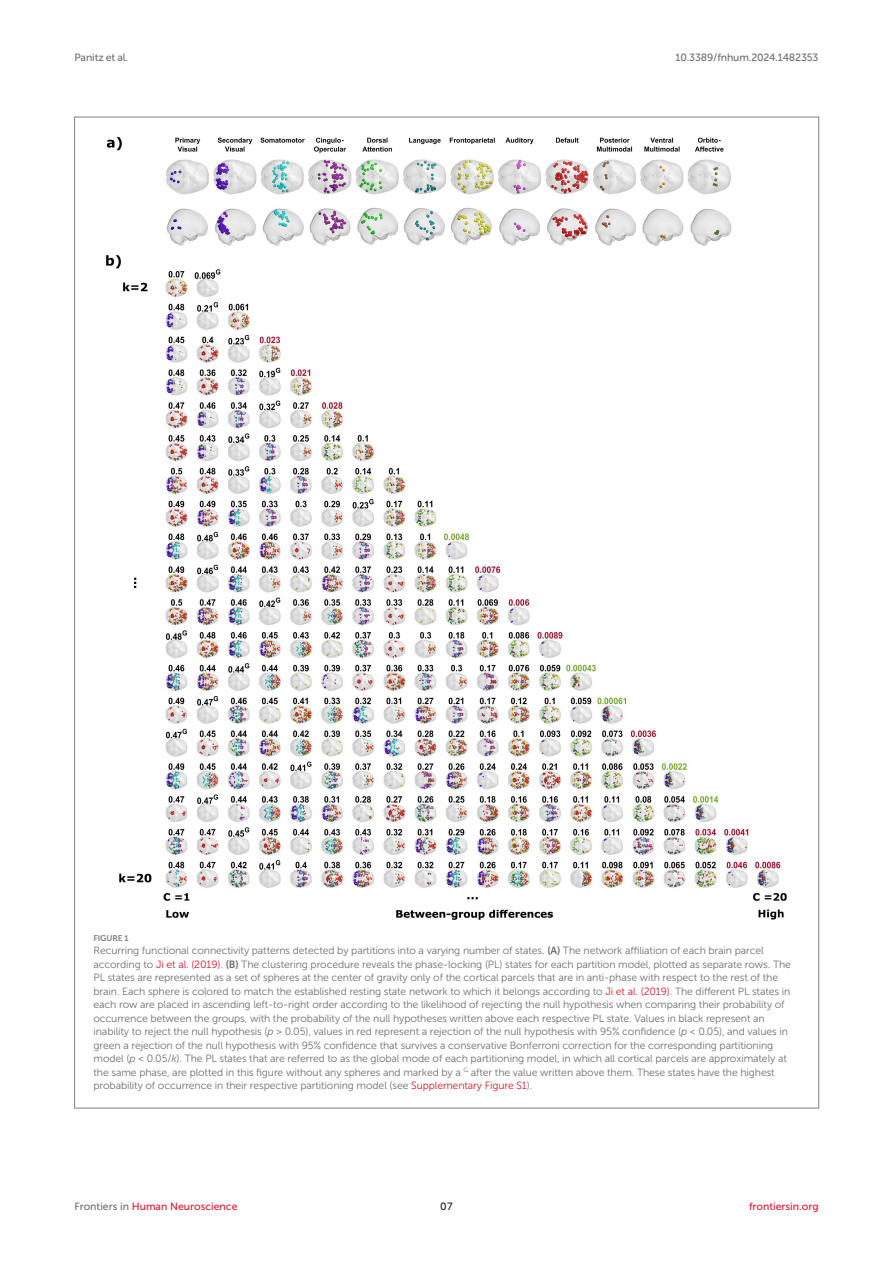
<style>
.page{position:relative;width:893px;height:1263px;background:#fff}
.page>*{position:absolute;margin:0;border:0;box-sizing:border-box;transform-origin:0 0}
.FIG_LEG{font:10.5px/13.5px "Museo Sans 300";letter-spacing:-.01em;color:#706f70}
.t1{font:10.5px "Museo Sans 500";color:#d51a2c}
.t2{font:10.5px "Museo Sans 500";letter-spacing:-.015em;color:#706f70}
.t3{font:10.5px "Museo Sans 500";color:#1b1c1b}
.FIG_HD{font:8.25px "Museo Sans 700";letter-spacing:-.01em;color:#7e7f7f}
.s1{font-family:"Museo Sans 700"}
.s2{color:#d51a2c}
.s3{font-style:italic}
.s4{color:#706f70}
</style>
<div class="page">
<img style="left:106px;top:137px;width:681px;height:783px">
<p class="t2" style="left:74px;top:51px;width:55px">Panitz et al.</p>
<p class="t2" style="left:675px;top:51px;width:145px">10.3389/fnhum.2024.1482353</p>
<p class="FIG_HD" style="left:94px;top:933px;width:37px">FIGURE 1</p>
<p class="FIG_LEG" style="left:94px;top:944px;width:699px">Recurring functional connectivity patterns detected by partitions into a varying number of states. <span class="s1">(A)</span> The network affiliation of each brain parcel according to <span class="s2">Ji et al. (2019)</span>. <span class="s1">(B)</span> The clustering procedure reveals the phase-locking (PL) states for each partition model, plotted as separate rows. The PL states are represented as a set of spheres at the center of gravity only of the cortical parcels that are in anti-phase with respect to the rest of the brain. Each sphere is colored to match the established resting state network to which it belongs according to <span class="s2">Ji et al. (2019)</span>. The different PL states in each row are placed in ascending left-to-right order according to the likelihood of rejecting the null hypothesis when comparing their probability of occurrence between the groups, with the probability of the null hypotheses written above each respective PL state. Values in black represent an inability to reject the null hypothesis (<span class="s3">p</span> &gt; 0.05), values in red represent a rejection of the null hypothesis with 95% confidence (<span class="s3">p</span> &lt; 0.05), and values in green a rejection of the null hypothesis with 95% confidence that survives a conservative Bonferroni correction for the corresponding partitioning model (<span class="s3">p</span> &lt; 0.05/<span class="s3">k</span>). The PL states that are referred to as the global mode of each partitioning model, in which all cortical parcels are approximately at the same phase, are plotted in this figure without any spheres and marked by a <sup>G</sup> after the value written above them. These states have the highest probability of occurrence in their respective partitioning model (see <span class="s2">Supplementary Figure S1</span>).</p>
<p class="t1" style="left:74px;top:1200px;width:165px"><span class="s4">Frontiers in</span> Human Neuroscience</p>
<p class="t3" style="left:440px;top:1200px;width:14px">07</p>
<p class="t1" style="left:749px;top:1200px;width:71px">frontiersin.org</p>
</div>
